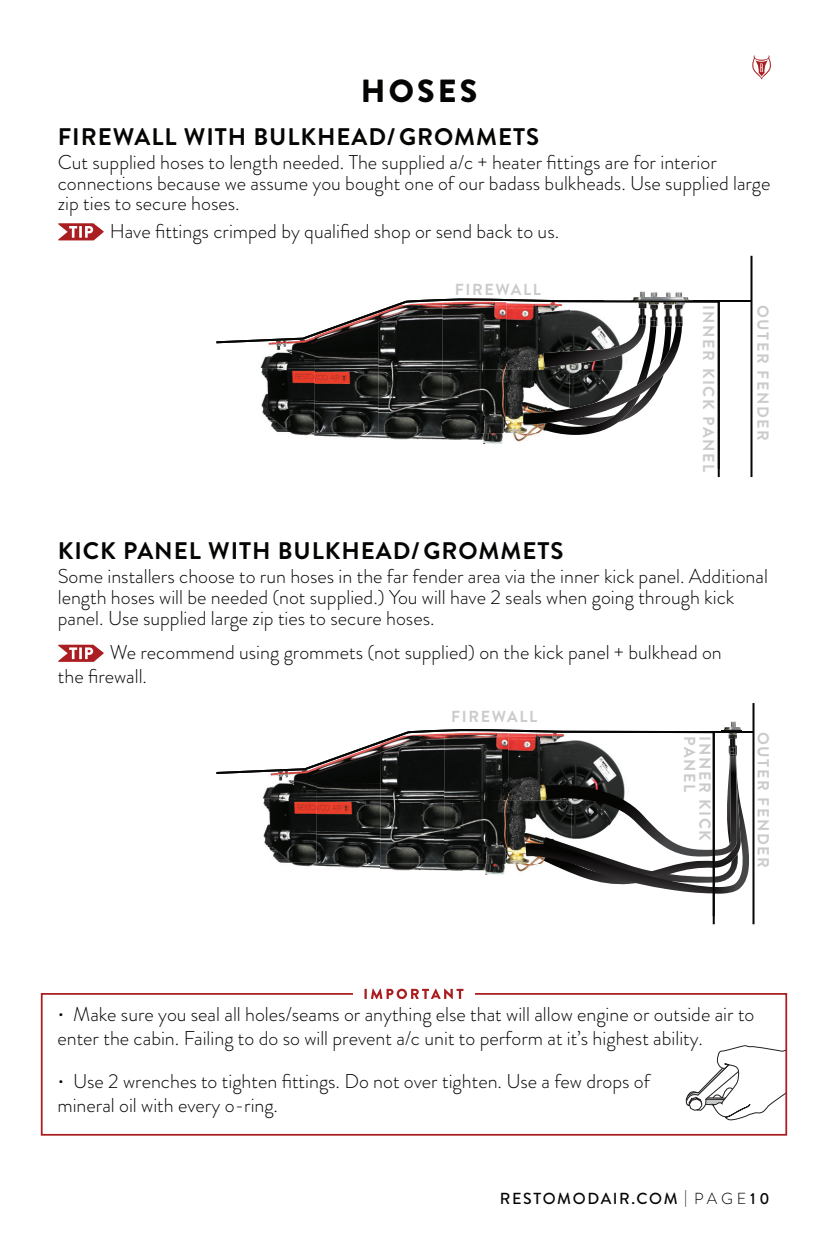
<style>
.page{position:relative;width:828px;height:1260px;background:#fff}
.page>*{position:absolute;margin:0;border:0;box-sizing:border-box;transform-origin:0 0}
.t1{font:900 32px "Brandon Grotesque";letter-spacing:.1em;color:#050504}
.t2{font:700 24px "Brandon Grotesque";letter-spacing:.04em;color:#050504}
.t3{font:300 20px/20.6px "Brandon Grotesque";color:#050504}
.t4{font:700 16px "Brandon Grotesque";letter-spacing:.1em;color:#cbcbcb}
.t5{font:500 16px "Brandon Grotesque";letter-spacing:.1em;color:#050504}
.s1{font-weight:300}
</style>
<div class="page">
<svg style="left:686px;top:1045px;width:98px;height:76px"></svg>
<div style="left:41px;top:993px;width:746px;height:143px;border:2px solid #aa1e21"></div>
<div style="left:353px;top:984px;width:122px;height:20px;background:#fff"></div>
<svg style="left:364px;top:989px;width:100px;height:10px"></svg>
<svg style="left:216px;top:298px;width:504px;height:179px"></svg>
<hr style="left:751px;top:256px;width:2px;height:221px;background:#050504">
<hr style="left:689px;top:300px;width:63px;height:2px;background:#050504">
<img style="left:683px;top:302px;width:3px;height:6px">
<img style="left:631px;top:291px;width:62px;height:9px">
<img style="left:631px;top:300px;width:58px;height:1px">
<svg style="left:523px;top:302px;width:160px;height:175px"></svg>
<svg style="left:58px;top:223px;width:46px;height:17px"></svg>
<hr style="left:753px;top:703px;width:2px;height:221px;background:#050504">
<hr style="left:680px;top:731px;width:74px;height:2px;background:#050504">
<svg style="left:216px;top:729px;width:499px;height:196px"></svg>
<img style="left:721px;top:721px;width:20px;height:10px">
<svg style="left:525px;top:731px;width:224px;height:190px"></svg>
<svg style="left:58px;top:645px;width:46px;height:17px"></svg>
<svg style="left:752px;top:55px;width:19px;height:24px"></svg>
<h1 class="t1" style="left:361px;top:68px;width:118px">HOSES</h1>
<p class="t2" style="left:58px;top:120px;width:483px">FIREWALL WITH BULKHEAD/ GROMMETS</p>
<p class="t3" style="left:58px;top:152px;width:714px">Cut supplied hoses to length needed. The supplied a/c + heater fittings are for interior connections because we assume you bought one of our badass bulkheads. Use supplied large zip ties to secure hoses.</p>
<p class="t3" style="left:110px;top:220px;width:451px">Have fittings crimped by qualified shop or send back to us.</p>
<p class="t4" style="left:455px;top:279px;width:87px">FIREWALL</p>
<p class="t2" style="left:58px;top:534px;width:507px">KICK PANEL WITH BULKHEAD/ GROMMETS</p>
<p class="t4" style="left:720px;top:305px;width:169px;rotate:90deg">INNER KICK PANEL</p>
<p class="t4" style="left:774px;top:305px;width:138px;rotate:90deg">OUTER FENDER</p>
<p class="t3" style="left:58px;top:566px;width:712px">Some installers choose to run hoses in the far fender area via the inner kick panel. Additional length hoses will be needed (not supplied.) You will have 2 seals when going through kick panel. Use supplied large zip ties to secure hoses.</p>
<p class="t3" style="left:58px;top:640px;width:665px;line-height:24px;text-indent:52px">We recommend using grommets (not supplied) on the kick panel + bulkhead on the firewall.</p>
<p class="t4" style="left:451px;top:706px;width:87px">FIREWALL</p>
<p class="t4" style="left:701px;top:736px;width:57px;rotate:90deg">PANEL</p>
<p class="t4" style="left:716px;top:736px;width:106px;rotate:90deg">INNER KICK</p>
<p class="t4" style="left:774px;top:732px;width:138px;rotate:90deg">OUTER FENDER</p>
<p class="t3" style="left:57px;top:1002px;width:698px;line-height:24px">• Make sure you seal all holes/seams or anything else that will allow engine or outside air to enter the cabin. Failing to do so will prevent a/c unit to perform at it’s highest ability.</p>
<p class="t3" style="left:57px;top:1070px;width:594px;line-height:24px">• Use 2 wrenches to tighten fittings. Do not over tighten. Use a few drops of mineral oil with every o-ring.</p>
<p class="t5" style="left:500px;top:1187px;width:271px">RESTOMODAIR.COM <span class="s1">| PAGE</span> 10</p>
</div>
